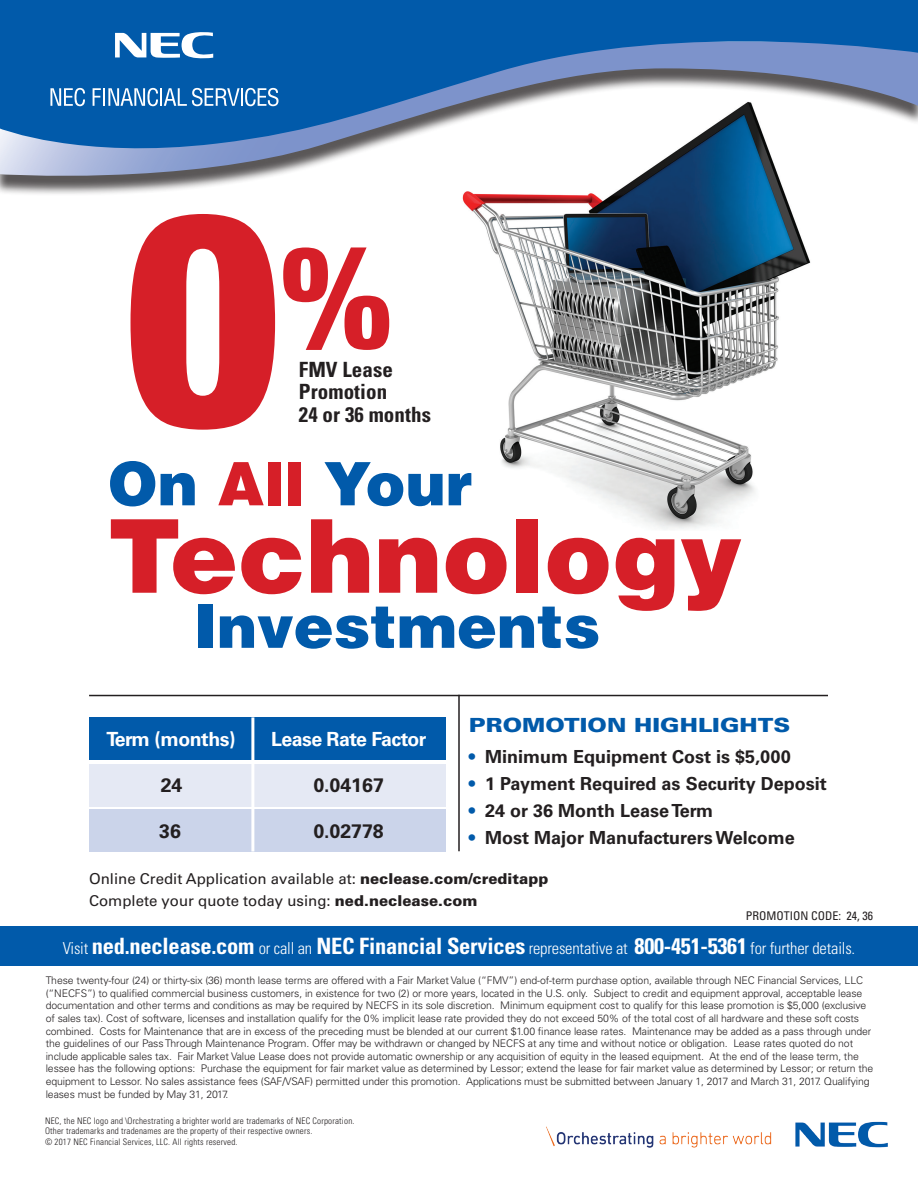
<style>
.page{position:relative;width:918px;height:1188px;background:#fff}
.page>*{position:absolute;margin:0;border:0;box-sizing:border-box;transform-origin:0 0}
.t1{font:900 condensed 300px "Helvetica Neue";color:#d61f28}
.t2{font:900 102px "Helvetica";color:#d61f28}
.t3{font:900 60px "Helvetica";color:#015aaa}
.t4{font:700 condensed 22.5px "Univers";letter-spacing:-.01em;color:#fff}
.t5{font:700 condensed 21px "Univers";letter-spacing:.005em;color:#231f20}
.t6{font:700 19.5px "Univers";letter-spacing:-.025em;color:#fff}
.t7{font:900 19.5px "Univers";color:#015aaa;scale:1.2 1}
.t8{font:700 19.5px "Univers";color:#231f20}
.t9{font:700 18px "Univers";color:#231f20}
.t10{font:15px "Univers";color:#231f20}
.t11{font:condensed 12px "Univers";color:#231f20}
.t12{font:300 10.5px/12.6px "Univers";letter-spacing:-.01em;color:#231f20}
.t13{font:300 condensed 9px "Univers";letter-spacing:.02em;color:#231f20}
.s1{color:#d61f28}
.s2{color:#015aaa}
.s3{font-weight:900}
.s4{font-weight:300;font-size:16.5px}
</style>
<div class="page">
<div style="left:89px;top:717px;width:357px;height:42px;background:#015aaa"></div>
<div style="left:89px;top:809px;width:357px;height:42px;background:#cbd4ea"></div>
<div style="left:89px;top:764px;width:357px;height:43px;background:#e5e9f4"></div>
<hr style="left:251px;top:717px;width:3px;height:135px;background:#fff">
<img style="left:462px;top:197px;width:349px;height:333px">
<div style="left:0;top:46px;width:918px;height:151px;background:#231f20;opacity:.75"></div>
<svg style="left:0;top:160px;width:918px;height:26px"></svg>
<svg style="left:0;top:0;width:918px;height:160px;fill:#015aaa"></svg>
<div style="left:38px;top:29px;width:253px;height:38px;background:#015aaa"></div>
<svg style="left:115px;top:32px;width:98px;height:26px"></svg>
<div style="left:38px;top:81px;width:253px;height:38px;background:#015aaa"></div>
<svg style="left:50px;top:88px;width:35px;height:18px"></svg>
<svg style="left:93px;top:88px;width:186px;height:18px"></svg>
<div style="left:0;top:926px;width:918px;height:40px;background:#015aaa"></div>
<hr style="left:458px;top:695px;width:2px;height:156px;background:#231f20">
<img style="left:546px;top:1121px;width:342px;height:27px">
<hr style="left:89px;top:695px;width:739px;height:1px;background:#231f20">
<p class="t1" style="left:125px;top:73px;width:268px">0<sup>%</sup></p>
<p class="t5" style="left:299px;top:356px;width:96px">FMV Lease</p>
<p class="t5" style="left:299px;top:379px;width:90px">Promotion</p>
<p class="t5" style="left:299px;top:401px;width:134px">24 or 36 months</p>
<p class="t3" style="left:108px;top:445px;width:366px">On <span class="s1">All</span> Your</p>
<p class="t2" style="left:108px;top:489px;width:636px">Technology</p>
<p class="t3" style="left:194px;top:587px;width:408px">Investments</p>
<p class="t6" style="left:106px;top:727px;width:131px">Term (months)</p>
<p class="t6" style="left:271px;top:727px;width:157px">Lease Rate Factor</p>
<p class="t8" style="left:161px;top:773px;width:23px">24</p>
<p class="t8" style="left:313px;top:773px;width:72px">0.04167</p>
<p class="t8" style="left:159px;top:819px;width:23px">36</p>
<p class="t8" style="left:313px;top:819px;width:72px">0.02778</p>
<p class="t7" style="left:469px;top:713px;width:269px">PROMOTION HIGHLIGHTS</p>
<p class="t9" style="left:469px;top:747px;width:324px"><span class="s2">•</span> Minimum Equipment Cost is $5,000</p>
<p class="t9" style="left:469px;top:774px;width:360px"><span class="s2">•</span> 1 Payment Required as Security Deposit</p>
<p class="t9" style="left:469px;top:801px;width:246px"><span class="s2">•</span> 24 or 36 Month Lease Term</p>
<p class="t9" style="left:469px;top:828px;width:327px"><span class="s2">•</span> Most Major Manufacturers Welcome</p>
<p class="t10" style="left:89px;top:869px;width:461px">Online Credit Application available at: <span class="s3">neclease.com/creditapp</span></p>
<p class="t10" style="left:89px;top:892px;width:390px">Complete your quote today using: <span class="s3">ned.neclease.com</span></p>
<p class="t11" style="left:746px;top:908px;width:129px">PROMOTION CODE: 24, 36</p>
<p class="t4" style="left:63px;top:932px;width:794px"><span class="s4">Visit</span> ned.neclease.com <span class="s4">or call an</span> NEC Financial Services <span class="s4">representative at</span> 800-451-5361 <span class="s4">for further details.</span></p>
<p class="t12" style="left:46px;top:974px;width:829px">These twenty-four (24) or thirty-six (36) month lease terms are offered with a Fair Market Value (“FMV”) end-of-term purchase option, available through NEC Financial Services, LLC (“NECFS”) to qualified commercial business customers, in existence for two (2) or more years, located in the U.S. only. Subject to credit and equipment approval, acceptable lease documentation and other terms and conditions as may be required by NECFS in its sole discretion. Minimum equipment cost to qualify for this lease promotion is $5,000 (exclusive of sales tax). Cost of software, licenses and installation qualify for the 0% implicit lease rate provided they do not exceed 50% of the total cost of all hardware and these soft costs combined. Costs for Maintenance that are in excess of the preceding must be blended at our current $1.00 finance lease rates. Maintenance may be added as a pass through under the guidelines of our Pass Through Maintenance Program. Offer may be withdrawn or changed by NECFS at any time and without notice or obligation. Lease rates quoted do not include applicable sales tax. Fair Market Value Lease does not provide automatic ownership or any acquisition of equity in the leased equipment. At the end of the lease term, the lessee has the following options: Purchase the equipment for fair market value as determined by Lessor; extend the lease for fair market value as determined by Lessor; or return the equipment to Lessor. No sales assistance fees (SAF/VSAF) permitted under this promotion. Applications must be submitted between January 1, 2017 and March 31, 2017. Qualifying leases must be funded by May 31, 2017.</p>
<p class="t13" style="left:45px;top:1115px;width:311px">NEC, the NEC logo and \Orchestrating a brighter world are trademarks of NEC Corporation.</p>
<p class="t13" style="left:45px;top:1126px;width:269px">Other trademarks and tradenames are the property of their respective owners.</p>
<p class="t13" style="left:45px;top:1136px;width:194px">© 2017 NEC Financial Services, LLC. All rights reserved.</p>
</div>
